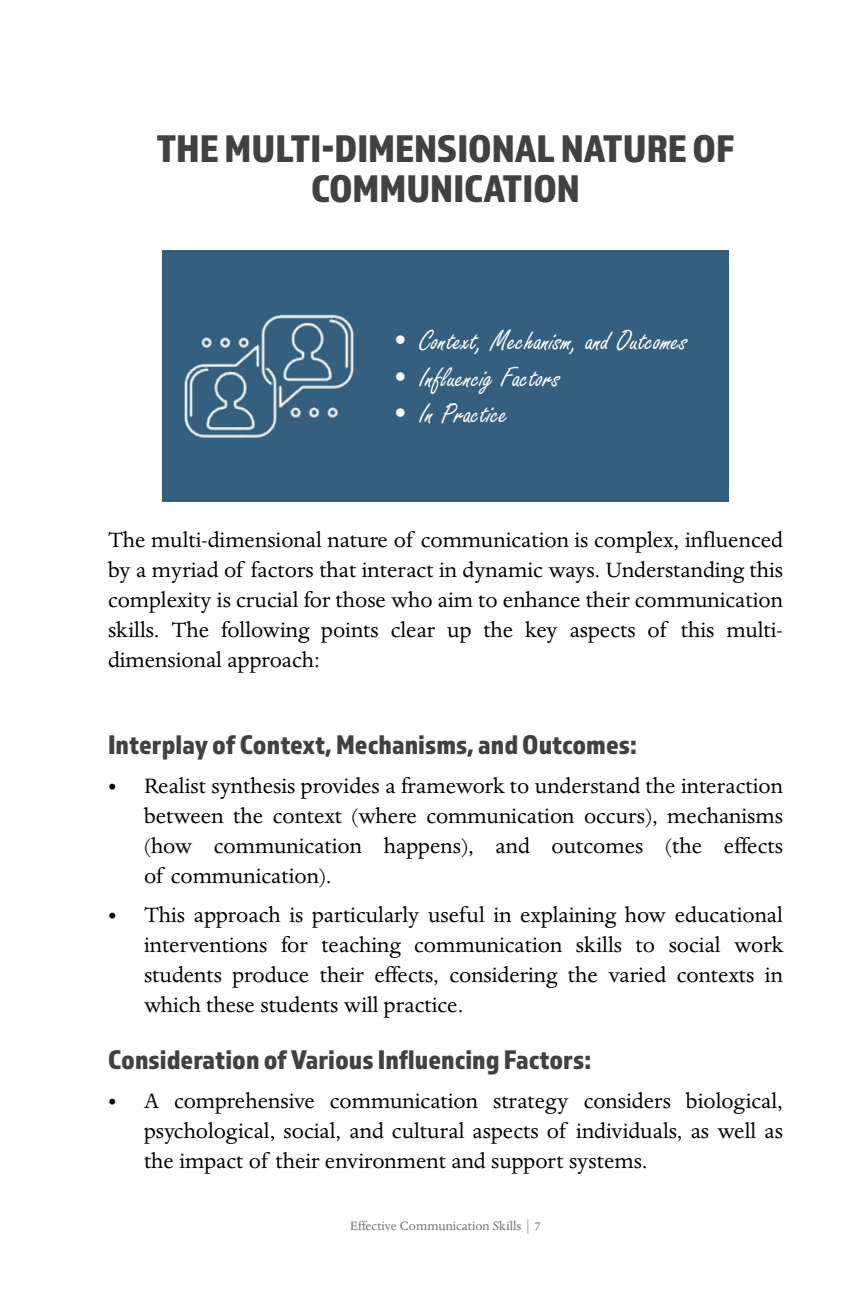
<style>
.page{position:relative;width:864px;height:1296px;background:#fff}
.page>*{position:absolute;margin:0;border:0;box-sizing:border-box;transform-origin:0 0}
.t1{font:40px/40px "Almaq Refined";color:#414042;text-align:center}
.t2{font:30.2px "Freestyle Script";color:#fff}
.t3{font:28px "Almaq Refined";color:#414042}
.t4{font:24px/30px "Dante MT Std";color:#000;text-align:justify}
.t5{font:14px "Dante MT Std";color:#6d6e71}
</style>
<div class="page">
<div style="left:162px;top:251px;width:567px;height:251px;background:#345f7f"></div>
<img style="left:184px;top:314px;width:170px;height:124px">
<h1 class="t1" style="left:156px;top:128px;width:580px">THE MULTI-DIMENSIONAL NATURE OF<br>COMMUNICATION</h1>
<p class="t2" style="left:389px;top:325px;width:300px">• Context, Mechanism, and Outcomes</p>
<p class="t2" style="left:389px;top:361px;width:173px">• Influencig Factors</p>
<p class="t2" style="left:389px;top:397px;width:120px">• In Practice</p>
<p class="t4" style="left:108px;top:525px;width:677px">The multi-dimensional nature of communication is complex, influenced by a myriad of factors that interact in dynamic ways. Understanding this complexity is crucial for those who aim to enhance their communication skills. The following points clear up the key aspects of this multi&shy;dimensional approach:</p>
<p class="t3" style="left:108px;top:728px;width:530px">Interplay of Context, Mechanisms, and Outcomes:</p>
<p class="t4" style="left:144px;top:771px;width:641px;text-indent:-36px">• Realist synthesis provides a framework to understand the interaction between the context (where communication occurs), mechanisms (how communication happens), and outcomes (the effects of communication).</p>
<p class="t4" style="left:144px;top:900px;width:641px;text-indent:-36px">• This approach is particularly useful in explaining how educational interventions for teaching communication skills to social work students produce their effects, considering the varied contexts in which these students will practice.</p>
<p class="t3" style="left:108px;top:1043px;width:485px">Consideration of Various Influencing Factors:</p>
<p class="t4" style="left:144px;top:1086px;width:641px;text-indent:-36px">• A comprehensive communication strategy considers biological, psychological, social, and cultural aspects of individuals, as well as the impact of their environment and support systems.</p>
<p class="t5" style="left:350px;top:1218px;width:192px">Effective Communication Skills | 7</p>
</div>
